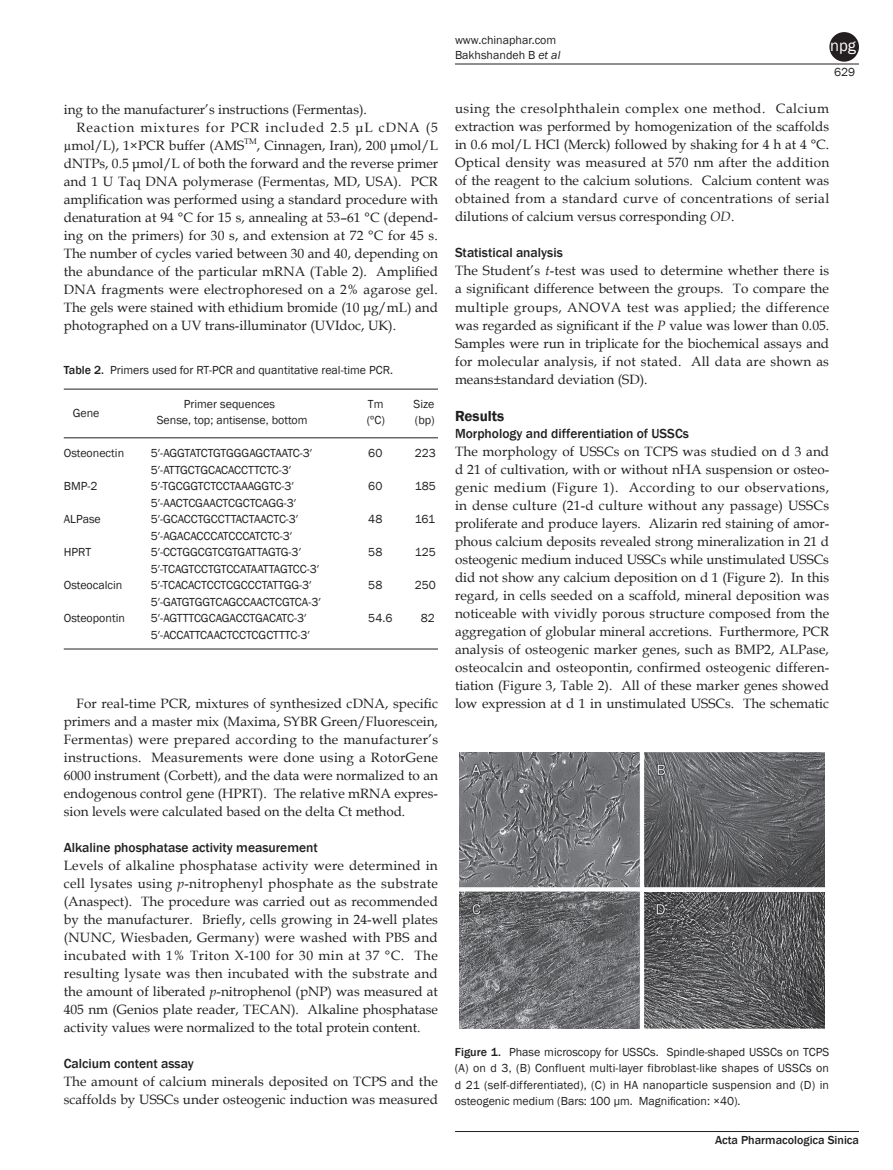
<style>
.page{position:relative;width:893px;height:1170px;background:#fff}
.page>*{position:absolute;margin:0;border:0;box-sizing:border-box;transform-origin:0 0}
.t1{font:16.5px "Franklin Gothic";color:#fff}
.t2{font:15px "Franklin Gothic Demi 2";color:#231f20}
.t3{font:13.5px/18px "Book Antiqua";color:#231f20;text-align:justify}
.t4{font:13.5px/18px "Book Antiqua 2";color:#231f20;text-align:justify}
.t5{font:13.5px "Book Antiqua";letter-spacing:.02em;color:#231f20}
.t6{font:13.5px "Franklin Gothic Medium 2";color:#231f20}
.t7{font:13.5px "Book Antiqua";letter-spacing:.03em;color:#231f20}
.t8{font:13.5px "Book Antiqua 2";letter-spacing:.035em;color:#231f20}
.t9{font:500 13.5px "Franklin Gothic";color:#231f20}
.t10{font:12px/16.5px "Franklin Gothic Book 2";color:#231f20;text-align:justify}
.t11{font:12px "Franklin Gothic Book 2";letter-spacing:-.025em;color:#231f20}
.t12{font:12px "Franklin Gothic";color:#231f20}
.t13{font:500 12px "Franklin Gothic";color:#231f20}
.s1{font-family:"Book Antiqua"}
.s2{font-family:"Franklin Gothic";font-weight:500}
.s3{font-style:italic}
.s4{font-family:"Franklin Gothic";font-style:italic}
.s5{font-family:"Book Antiqua";font-style:italic}
</style>
<div class="page">
<hr style="left:455px;top:64px;width:404px;height:1px;background:#231f20">
<hr style="left:455px;top:1131px;width:404px;height:1px;background:#231f20">
<div style="left:829px;top:32px;width:30px;height:30px;background:#231f20;border-radius:50%"></div>
<hr style="left:64px;top:389px;width:374px;height:1px;background:#231f20">
<hr style="left:64px;top:437px;width:374px;height:1px;background:#231f20">
<hr style="left:64px;top:648px;width:374px;height:1px;background:#231f20">
<img style="left:459px;top:752px;width:365px;height:276px">
<p class="t3" style="left:64px;top:100px;width:305px">ing to the manufacturer’s instructions (Fermentas).</p>
<p class="t4" style="left:64px;top:118px;width:376px;text-indent:13px">Reaction mixtures for PCR included 2.5 μL cDNA (5 <span class="s1">µmol/L), 1×PCR buffer (AMS</span><sup>TM</sup>, Cinnagen, Iran), 200 μmol/L dNTPs, 0.5 μmol/L of both the forward and the reverse primer</p>
<p class="t3" style="left:64px;top:172px;width:376px">and 1 U Taq DNA polymerase (Fermentas, MD, USA). PCR</p>
<p class="t4" style="left:64px;top:190px;width:376px">amplification was performed using a standard procedure with denaturation at 94 °C for 15 s, annealing at 53–61 °C (depend&shy;ing on the primers) for 30 s, and extension at 72 °C for 45 s.</p>
<p class="t3" style="left:64px;top:244px;width:376px">The number of cycles varied between 30 and 40, depending on</p>
<p class="t4" style="left:64px;top:262px;width:376px">the abundance of the particular mRNA (Table 2). Amplified</p>
<p class="t5" style="left:64px;top:279px;width:376px">DNA fragments were electrophoresed on a 2% agarose gel.</p>
<p class="t4" style="left:64px;top:298px;width:376px">The gels were stained with ethidium bromide (10 μg/mL) and</p>
<p class="t3" style="left:64px;top:316px;width:334px">photographed on a UV trans-illuminator (uvidoc, UK).</p>
<p class="t10" style="left:64px;top:362px;width:331px"><span class="s2">Table 2.</span> Primers used for RT-PCR and quantitative real-time PCR.</p>
<p class="t12" style="left:73px;top:405px;width:28px">Gene</p>
<p class="t10" style="left:184px;top:395px;width:93px">Primer sequences</p>
<p class="t10" style="left:368px;top:395px;width:17px">Tm</p>
<p class="t10" style="left:414px;top:395px;width:22px">Size</p>
<p class="t10" style="left:157px;top:412px;width:152px">Sense, top; antisense, bottom</p>
<p class="t10" style="left:367px;top:412px;width:20px">(ºC)</p>
<p class="t10" style="left:415px;top:412px;width:21px">(bp)</p>
<p class="t10" style="left:64px;top:445px;width:62px">Osteonectin</p>
<p class="t11" style="left:151px;top:445px;width:163px">5′-AGGTATCTGTGGGAGCTAATC-3′</p>
<p class="t10" style="left:368px;top:445px;width:16px">60</p>
<p class="t10" style="left:415px;top:445px;width:23px">223</p>
<p class="t10" style="left:151px;top:461px;width:142px">5′-ATTGCTGCACACCTTCTC-3′</p>
<p class="t10" style="left:64px;top:478px;width:35px">BMP-2</p>
<p class="t10" style="left:151px;top:478px;width:144px">5′-TGCGGTCTCCTAAAGGTC-3′</p>
<p class="t10" style="left:368px;top:478px;width:16px">60</p>
<p class="t10" style="left:415px;top:478px;width:23px">185</p>
<p class="t10" style="left:151px;top:494px;width:147px">5′-AACTCGAACTCGCTCAGG-3′</p>
<p class="t10" style="left:64px;top:511px;width:39px">ALPase</p>
<p class="t10" style="left:151px;top:511px;width:149px">5′-GCACCTGCCTTACTAACTC-3′</p>
<p class="t10" style="left:368px;top:511px;width:16px">48</p>
<p class="t10" style="left:415px;top:511px;width:22px">161</p>
<p class="t10" style="left:151px;top:527px;width:143px">5′-AGACACCCATCCCATCTC-3′</p>
<p class="t10" style="left:64px;top:544px;width:29px">HPRT</p>
<p class="t11" style="left:151px;top:544px;width:152px">5′-CCTGGCGTCGTGATTAGTG-3′</p>
<p class="t10" style="left:368px;top:544px;width:16px">58</p>
<p class="t10" style="left:415px;top:544px;width:23px">125</p>
<p class="t11" style="left:151px;top:561px;width:170px">5′-TCAGTCCTGTCCATAATTAGTCC-3′</p>
<p class="t10" style="left:64px;top:577px;width:60px">Osteocalcin</p>
<p class="t10" style="left:151px;top:577px;width:162px">5′-TCACACTCCTCGCCCTATTGG-3′</p>
<p class="t10" style="left:368px;top:577px;width:16px">58</p>
<p class="t10" style="left:415px;top:577px;width:23px">250</p>
<p class="t11" style="left:151px;top:594px;width:172px">5′-GATGTGGTCAGCCAACTCGTCA-3′</p>
<p class="t10" style="left:64px;top:610px;width:63px">Osteopontin</p>
<p class="t10" style="left:151px;top:610px;width:157px">5′-AGTTTCGCAGACCTGACATC-3′</p>
<p class="t10" style="left:368px;top:610px;width:26px">54.6</p>
<p class="t10" style="left:421px;top:610px;width:16px">82</p>
<p class="t10" style="left:151px;top:626px;width:160px">5′-ACCATTCAACTCCTCGCTTTC-3′</p>
<p class="t4" style="left:64px;top:694px;width:376px;text-align:right">For real-time PCR, mixtures of synthesized cDNA, specific primers and a master mix (Maxima, SYBR Green/Fluorescein,</p>
<p class="t3" style="left:64px;top:730px;width:376px">Fermentas) were prepared according to the manufacturer’s instructions. Measurements were done using a RotorGene 6000 instrument (Corbett), and the data were normalized to an</p>
<p class="t4" style="left:64px;top:784px;width:376px">endogenous control gene (HPRT). The relative mRNA expres<span class="s1">-</span></p>
<p class="t3" style="left:64px;top:801px;width:343px">sion levels were calculated based on the delta Ct method.</p>
<p class="t6" style="left:64px;top:838px;width:256px">Alkaline phosphatase activity measurement</p>
<p class="t3" style="left:64px;top:855px;width:376px">Levels of alkaline phosphatase activity were determined in cell lysates using <span class="s3">p</span>-nitrophenyl phosphate as the substrate (Anaspect). The procedure was carried out as recommended</p>
<p class="t4" style="left:64px;top:909px;width:376px">by the manufacturer. Briefly, cells growing in 24-well plates</p>
<p class="t5" style="left:64px;top:927px;width:376px">(NUNC, Wiesbaden, Germany) were washed with PBS and</p>
<p class="t8" style="left:64px;top:945px;width:376px">incubated with 1% Triton X-100 for 30 min at 37 °C. The</p>
<p class="t3" style="left:64px;top:963px;width:376px">resulting lysate was then incubated with the substrate and the amount of liberated <span class="s3">p</span>-nitrophenol (pNP) was measured at 405 nm (Genios plate reader, TECAN). Alkaline phosphatase activity values were normalized to the total protein content.</p>
<p class="t9" style="left:64px;top:1054px;width:132px">Calcium content assay</p>
<p class="t3" style="left:64px;top:1071px;width:376px">The amount of calcium minerals deposited on TCPS and the scaffolds by USSCs under osteogenic induction was measured</p>
<p class="t12" style="left:455px;top:32px;width:103px">www.chinaphar.com</p>
<p class="t10" style="left:455px;top:47px;width:107px">Bakhshandeh B <span class="s4">et al</span></p>
<p class="t1" style="left:830px;top:35px;width:27px">npg</p>
<p class="t12" style="left:834px;top:64px;width:23px">629</p>
<p class="t4" style="left:455px;top:99px;width:376px">using the cresolphthalein complex one method. Calcium extraction was performed by homogenization of the scaffolds in 0.6 mol/L HCl (Merck) followed by shaking for 4 h at 4 °C.</p>
<p class="t3" style="left:455px;top:153px;width:376px">Optical density was measured at 570 nm after the addition of the reagent to the calcium solutions. Calcium content was obtained from a standard curve of concentrations of serial dilutions of calcium versus corresponding <span class="s3">OD</span>.</p>
<p class="t9" style="left:455px;top:244px;width:109px">Statistical analysis</p>
<p class="t3" style="left:455px;top:261px;width:376px">The Student’s <span class="s3">t</span>-test was used to determine whether there is</p>
<p class="t4" style="left:455px;top:279px;width:375px">a significant difference between the groups. To compare the</p>
<p class="t7" style="left:455px;top:297px;width:376px">multiple groups, ANOVA test was applied; the difference</p>
<p class="t4" style="left:455px;top:315px;width:376px">was regarded as significant if the <span class="s5">P</span> <span class="s1">value was lower than 0.05.</span></p>
<p class="t3" style="left:455px;top:333px;width:376px">Samples were run in triplicate for the biochemical assays and for molecular analysis, if not stated. All data are shown as means±standard deviation (SD).</p>
<p class="t2" style="left:455px;top:406px;width:51px">Results</p>
<p class="t6" style="left:455px;top:424px;width:235px">Morphology and differentiation of USSCs</p>
<p class="t3" style="left:455px;top:442px;width:376px">The morphology of USSCs on TCPS was studied on d 3 and d 21 of cultivation, with or without nHA suspension or osteo&shy;genic medium (Figure 1). According to our observations, in dense culture (21-d culture without any passage) USSCs proliferate and produce layers. Alizarin red staining of amor&shy;phous calcium deposits revealed strong mineralization in 21 d osteogenic medium induced USSCs while unstimulated USSCs did not show any calcium deposition on d 1 (Figure 2). In this regard, in cells seeded on a scaffold, mineral deposition was noticeable with vividly porous structure composed from the aggregation of globular mineral accretions. Furthermore, PCR analysis of osteogenic marker genes, such as BMP2, ALPase, osteocalcin and osteopontin, confirmed osteogenic differen&shy;tiation (Figure 3, Table 2). All of these marker genes showed</p>
<p class="t4" style="left:455px;top:694px;width:376px">low expression at d 1 in unstimulated USSCs. The schematic</p>
<p class="t10" style="left:455px;top:1043px;width:376px"><span class="s2">Figure 1.</span> Phase microscopy for USSCs. Spindle-shaped USSCs on TCPS (A) on d 3, (B) Confluent multi-layer fibroblast-like shapes of USSCs on d 21 (self-differentiated), (C) in HA nanoparticle suspension and (D) in osteogenic medium (Bars: 100 μm. Magnification: ×40).</p>
<p class="t13" style="left:715px;top:1132px;width:145px">Acta Pharmacologica Sinica</p>
</div>
